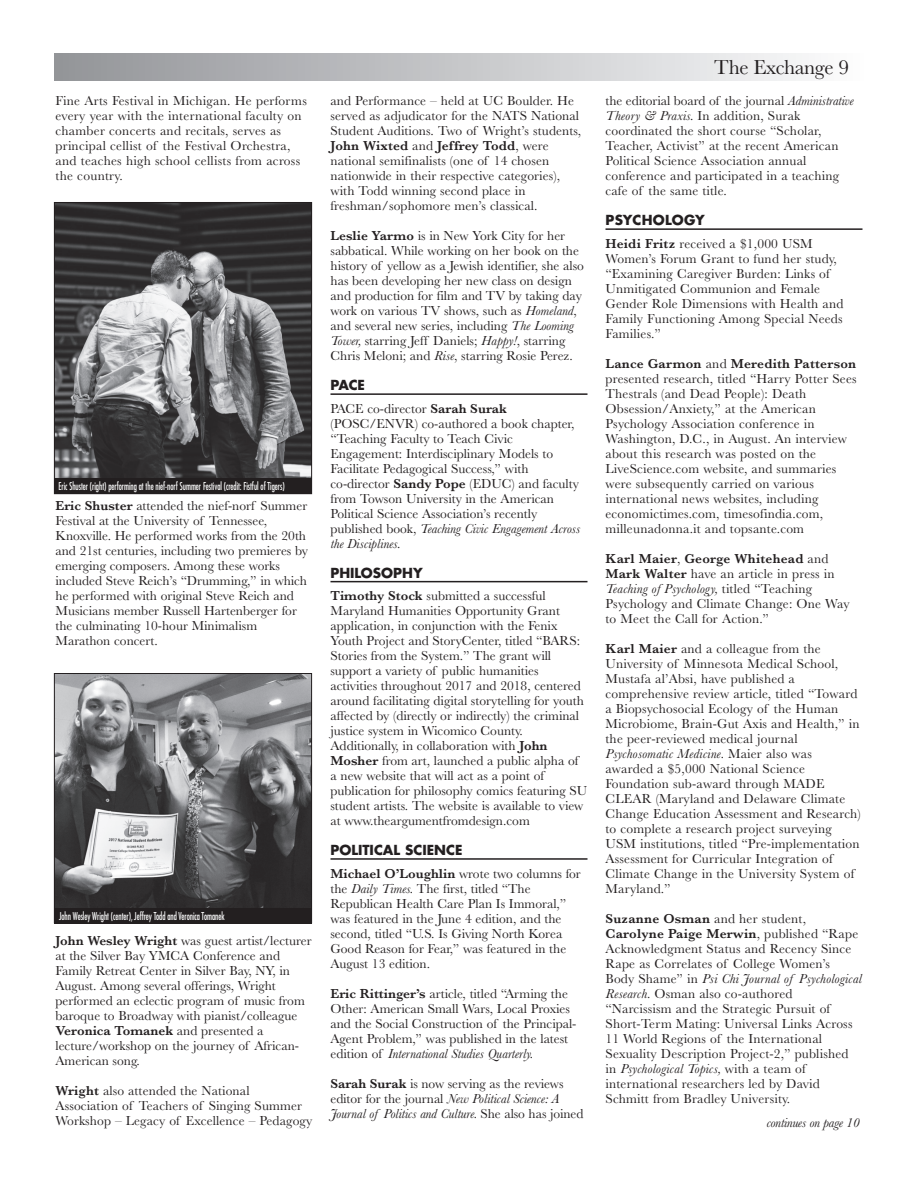
<style>
.page{position:relative;width:918px;height:1188px;background:#fff}
.page>*{position:absolute;margin:0;border:0;box-sizing:border-box;transform-origin:0 0}
.t1{font:21px "Baskerville";letter-spacing:-.02em;color:#231f20}
.t2{font:13.5px/15px "Baskerville";color:#231f20}
.t3{font:13.5px/15px "Baskerville";letter-spacing:.02em;color:#231f20}
.t4{font:700 13.5px "Futura Com";color:#231f20}
.t5{font:italic 13.5px "Baskerville";letter-spacing:-.015em;color:#231f20}
.t6{font:700 13.5px "Futura Com";letter-spacing:.02em;color:#231f20}
.t7{font:500 condensed 10.5px "Futura Com";letter-spacing:-.005em;color:#fff;scale:.8 1}
.s1{font-weight:600}
.s2{font-style:italic}
</style>
<div class="page">
<div style="left:54px;top:54px;width:810px;height:27px;background:linear-gradient(to right,#929498,#fbfcfc)"></div>
<hr style="left:330px;top:393px;width:258px;height:2px;background:#231f20">
<hr style="left:330px;top:581px;width:258px;height:1px;background:#231f20">
<hr style="left:330px;top:858px;width:258px;height:2px;background:#231f20">
<hr style="left:606px;top:228px;width:256px;height:2px;background:#231f20">
<img style="left:56px;top:204px;width:254px;height:275px">
<div style="left:54px;top:202px;width:258px;height:292px;border:1px solid #231f20"></div>
<img style="left:56px;top:675px;width:254px;height:233px">
<div style="left:54px;top:673px;width:258px;height:250px;border:1px solid #231f20"></div>
<div style="left:54px;top:479px;width:258px;height:15px;background:#231f20"></div>
<div style="left:54px;top:908px;width:258px;height:16px;background:#231f20"></div>
<p class="t3" style="left:56px;top:95px;width:253px">Fine Arts Festival in Michigan. He performs every year with the international faculty on chamber concerts and recitals, serves as principal cellist of the Festival Orchestra, and teaches high school cellists from across the country.</p>
<p class="t7" style="left:59px;top:479px;width:284px">Eric Shuster (right) performing at the nief-norf Summer Festival (credit: Fistful of Tigers)</p>
<p class="t2" style="left:55px;top:500px;width:254px"><span class="s1">Eric Shuster</span> attended the nief-norf Summer Festival at the University of Tennessee, Knoxville. He performed works from the 20th and 21st centuries, including two premieres by emerging composers. Among these works included Steve Reich’s “Drumming,” in which he performed with original Steve Reich and Musicians member Russell Hartenberger for the culminating 10-hour Minimalism Marathon concert.</p>
<p class="t7" style="left:59px;top:909px;width:209px">John Wesley Wright (center), Jeffrey Todd and Veronica Tomanek</p>
<p class="t2" style="left:55px;top:935px;width:258px"><span class="s1">John Wesley Wright</span> was guest artist/lecturer at the Silver Bay YMCA Conference and Family Retreat Center in Silver Bay, NY, in August. Among several offerings, Wright performed an eclectic program of music from baroque to Broadway with pianist/colleague <span class="s1">Veronica Tomanek</span> and presented a lecture/workshop on the journey of African-American song.</p>
<p class="t2" style="left:55px;top:1085px;width:258px"><span class="s1">Wright</span> also attended the National<br>Association of Teachers of Singing Summer<br>Workshop – Legacy of Excellence – Pedagogy</p>
<p class="t2" style="left:331px;top:95px;width:252px">and Performance – held at UC Boulder. He served as adjudicator for the NATS National Student Auditions. Two of Wright’s students, <span class="s1">John Wixted</span> and <span class="s1">Jeffrey Todd</span>, were national semifinalists (one of 14 chosen nationwide in their respective categories), with Todd winning second place in freshman/sophomore men’s classical.</p>
<p class="t2" style="left:331px;top:230px;width:255px"><span class="s1">Leslie Yarmo</span> is in New York City for her sabbatical. While working on her book on the history of yellow as a Jewish identifier, she also has been developing her new class on design and production for film and TV by taking day work on various TV shows, such as <span class="s2">Homeland</span>, and several new series, including <span class="s2">The Looming Tower,</span> starring Jeff Daniels; <span class="s2">Happy!</span>, starring Chris Meloni; and <span class="s2">Rise</span>, starring Rosie Perez.</p>
<p class="t4" style="left:331px;top:375px;width:36px">PACE</p>
<p class="t2" style="left:331px;top:402px;width:251px">PACE co-director <span class="s1">Sarah Surak </span>(POSC/ENVR) co-authored a book chapter, “Teaching Faculty to Teach Civic Engagement: Interdisciplinary Models to Facilitate Pedagogical Success,” with co-director <span class="s1">Sandy Pope</span> (EDUC) and faculty from Towson University in the American Political Science Association’s recently published book, <span class="s2">Teaching Civic Engagement Across the Disciplines.</span></p>
<p class="t4" style="left:331px;top:562px;width:94px">PHILOSOPHY</p>
<p class="t2" style="left:330px;top:590px;width:258px"><span class="s1">Timothy Stock</span> submitted a successful Maryland Humanities Opportunity Grant application, in conjunction with the Fenix Youth Project and StoryCenter, titled “BARS:<br>Stories from the System.” The grant will support a variety of public humanities activities throughout 2017 and 2018, centered around facilitating digital storytelling for youth affected by (directly or indirectly) the criminal justice system in Wicomico County.<br>Additionally, in collaboration with <span class="s1">John Mosher</span> from art, launched a public alpha of a new website that will act as a point of publication for philosophy comics featuring SU student artists. The website is available to view at www.theargumentfromdesign.com</p>
<p class="t4" style="left:331px;top:840px;width:134px">POLITICAL SCIENCE</p>
<p class="t2" style="left:330px;top:867px;width:252px"><span class="s1">Michael O’Loughlin</span> wrote two columns for the <span class="s2">Daily Times.</span> The first, titled “The Republican Health Care Plan Is Immoral,” was featured in the June 4 edition, and the second, titled “U.S. Is Giving North Korea Good Reason for Fear,” was featured in the August 13 edition.</p>
<p class="t2" style="left:330px;top:987px;width:248px"><span class="s1">Eric Rittinger’s</span> article, titled “Arming the Other: American Small Wars, Local Proxies and the Social Construction of the Principal-Agent Problem,” was published in the latest edition of <span class="s2">International Studies Quarterly.</span></p>
<p class="t2" style="left:330px;top:1077px;width:254px"><span class="s1">Sarah Surak</span> is now serving as the reviews editor for the journal <span class="s2">New Political Science: A<br>Journal of Politics and Culture.</span> She also has joined</p>
<h1 class="t1" style="left:714px;top:60px;width:136px">The Exchange 9</h1>
<p class="t2" style="left:605px;top:95px;width:250px">the editorial board of the journal <span class="s2">Administrative Theory &amp; Praxis.</span> In addition, Surak coordinated the short course “Scholar, Teacher, Activist” at the recent American Political Science Association annual conference and participated in a teaching cafe of the same title.</p>
<p class="t6" style="left:605px;top:210px;width:101px">PSYCHOLOGY</p>
<p class="t2" style="left:605px;top:237px;width:239px"><span class="s1">Heidi Fritz</span> received a $1,000 USM Women’s Forum Grant to fund her study, “Examining Caregiver Burden: Links of Unmitigated Communion and Female Gender Role Dimensions with Health and Family Functioning Among Special Needs Families.”</p>
<p class="t2" style="left:606px;top:357px;width:253px"><span class="s1">Lance Garmon</span> and <span class="s1">Meredith Patterson </span>presented research, titled “Harry Potter Sees Thestrals (and Dead People): Death Obsession/Anxiety,” at the American Psychology Association conference in Washington, D.C., in August. An interview about this research was posted on the LiveScience.com website, and summaries were subsequently carried on various international news websites, including economictimes.com, timesofindia.com, milleunadonna.it and topsante.com</p>
<p class="t2" style="left:606px;top:552px;width:246px"><span class="s1">Karl Maier</span>, <span class="s1">George Whitehead</span> and <span class="s1">Mark Walter</span> have an article in press in <span class="s2">Teaching of Psychology,</span> titled “Teaching Psychology and Climate Change: One Way to Meet the Call for Action.”</p>
<p class="t2" style="left:606px;top:642px;width:257px"><span class="s1">Karl Maier</span> and a colleague from the University of Minnesota Medical School, Mustafa al’Absi, have published a comprehensive review article, titled “Toward a Biopsychosocial Ecology of the Human Microbiome, Brain-Gut Axis and Health,” in the peer-reviewed medical journal <span class="s2">Psychosomatic Medicine.</span> Maier also was awarded a $5,000 National Science Foundation sub-award through MADE CLEAR (Maryland and Delaware Climate Change Education Assessment and Research) to complete a research project surveying USM institutions, titled “Pre-implementation Assessment for Curricular Integration of Climate Change in the University System of Maryland.”</p>
<p class="t2" style="left:606px;top:912px;width:258px"><span class="s1">Suzanne Osman</span> and her student, <span class="s1">Carolyne Paige Merwin</span>, published “Rape Acknowledgment Status and Recency Since Rape as Correlates of College Women’s Body Shame” in <span class="s2">Psi Chi Journal of Psychological Research.</span> Osman also co-authored “Narcissism and the Strategic Pursuit of Short-Term Mating: Universal Links Across 11 World Regions of the International Sexuality Description Project-2,” published in <span class="s2">Psychological Topics,</span> with a team of international researchers led by David Schmitt from Bradley University.</p>
<p class="t5" style="left:766px;top:1118px;width:95px">continues on page 10</p>
</div>
